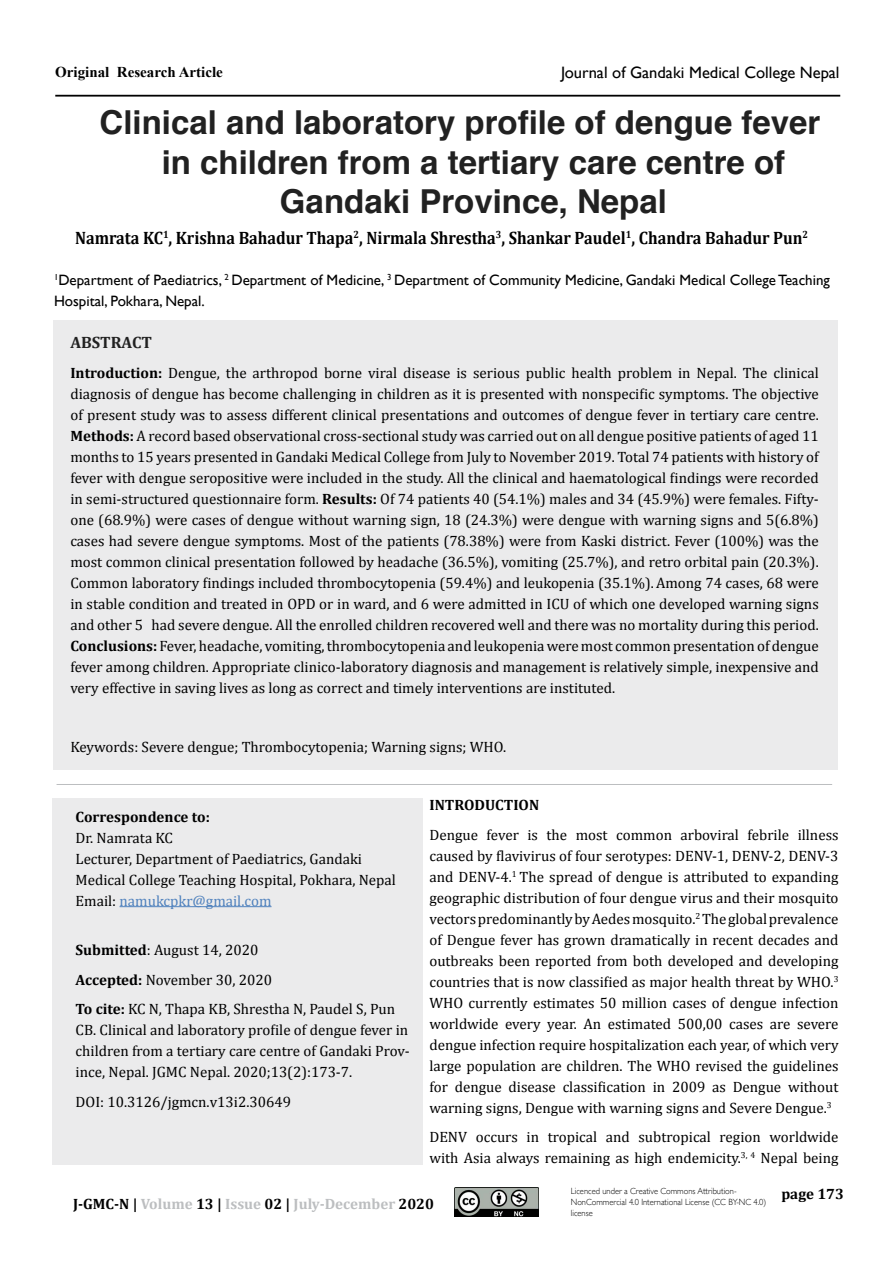
<style>
.page{position:relative;width:893px;height:1263px;background:#fff}
.page>*{position:absolute;margin:0;border:0;box-sizing:border-box;transform-origin:0 0}
.t1{font:700 33px "Helvetica";color:#212121}
.t2{font:700 18px "Cambria";color:#000;scale:.9 1}
.t3{font:16.5px "Gill Sans";color:#000}
.t4{font:700 16.5px "Cambria";color:#212121}
.t5{font:15px/21px "Cambria";color:#000}
.t6{font:15px/21px "Gill Sans";color:#000}
.t7{font:700 15px "Cambria";color:#bcbec0}
.t8{font:700 15px "Cambria";color:#000}
.t9{font:700 15px "Times New Roman";color:#000}
.t10{font:300 9px/10.8px "Gill Sans";color:#000;scale:.94 1}
.s1{font-weight:700}
.s2{color:#4f81bd}
.s3{color:#000}
</style>
<div class="page">
<hr style="left:55px;top:95px;width:785px;height:2px;background:#000">
<img style="left:455px;top:1188px;width:83px;height:29px">
<div style="left:53px;top:320px;width:785px;height:450px;background:#ebebec"></div>
<div style="left:53px;top:798px;width:370px;height:367px;background:#ebebec"></div>
<hr style="left:57px;top:784px;width:775px;height:1px;background:#bcbec0">
<hr style="left:120px;top:906px;width:152px;height:1px;background:#4f81bd">
<p class="t9" style="left:55px;top:62px;width:169px">Original Research Article</p>
<p class="t3" style="left:561px;top:63px;width:280px">Journal of Gandaki Medical College Nepal</p>
<h1 class="t1" style="left:100px;top:96px;width:722px">Clinical and laboratory profile of dengue fever</h1>
<h1 class="t1" style="left:162px;top:136px;width:625px">in children from a tertiary care centre of</h1>
<h1 class="t1" style="left:280px;top:175px;width:388px">Gandaki Province, Nepal</h1>
<p class="t2" style="left:75px;top:225px;width:816px">Namrata KC<sup>1</sup>, Krishna Bahadur Thapa<sup>2</sup>, Nirmala Shrestha<sup>3</sup>, Shankar Paudel<sup>1</sup>, Chandra Bahadur Pun<sup>2</sup></p>
<p class="t6" style="left:54px;top:270px;width:777px"><sup>1</sup>Department of Paediatrics, <sup>2</sup> Department of Medicine, <sup>3</sup> Department of Community Medicine, Gandaki Medical College Teaching<br>Hospital, Pokhara, Nepal.</p>
<p class="t4" style="left:70px;top:330px;width:83px">ABSTRACT</p>
<p class="t5" style="left:70px;top:362px;width:750px;text-align:justify"><span class="s1">Introduction:</span> Dengue, the arthropod borne viral disease is serious public health problem in Nepal. The clinical diagnosis of dengue has become challenging in children as it is presented with nonspecific symptoms. The objective of present study was to assess different clinical presentations and outcomes of dengue fever in tertiary care centre.<br><span class="s1">Methods:</span> A record based observational cross-sectional study was carried out on all dengue positive patients of aged 11 months to 15 years presented in Gandaki Medical College from July to November 2019. Total 74 patients with history of fever with dengue seropositive were included in the study. All the clinical and haematological findings were recorded in semi-structured questionnaire form. <span class="s1">Results:</span> Of 74 patients 40 (54.1%) males and 34 (45.9%) were females. Fifty&shy;one (68.9%) were cases of dengue without warning sign, 18 (24.3%) were dengue with warning signs and 5(6.8%) cases had severe dengue symptoms. Most of the patients (78.38%) were from Kaski district. Fever (100%) was the most common clinical presentation followed by headache (36.5%), vomiting (25.7%), and retro orbital pain (20.3%).<br>Common laboratory findings included thrombocytopenia (59.4%) and leukopenia (35.1%).Among 74 cases, 68 were in stable condition and treated in OPD or in ward, and 6 were admitted in ICU of which one developed warning signs and other 5 had severe dengue. All the enrolled children recovered well and there was no mortality during this period.<br><span class="s1">Conclusions:</span> Fever, headache, vomiting, thrombocytopenia and leukopenia were most common presentation of dengue fever among children. Appropriate clinico-laboratory diagnosis and management is relatively simple, inexpensive and very effective in saving lives as long as correct and timely interventions are instituted.</p>
<p class="t5" style="left:70px;top:736px;width:437px">Keywords: Severe dengue; Thrombocytopenia; Warning signs; WHO.</p>
<p class="t8" style="left:76px;top:806px;width:136px">Correspondence to:</p>
<p class="t5" style="left:76px;top:827px;width:322px">Dr. Namrata KC<br>Lecturer, Department of Paediatrics, Gandaki Medical College Teaching Hospital, Pokhara, Nepal Email: <span class="s2">namukcpkr@gmail.com</span></p>
<p class="t5" style="left:76px;top:935px;width:321px;line-height:29.5px"><span class="s1">Submitted</span>: August 14, 2020<br><span class="s1">Accepted:</span> November 30, 2020<br><span class="s1">To cite:</span> KC N, Thapa KB, Shrestha N, Paudel S, Pun</p>
<p class="t5" style="left:76px;top:1020px;width:336px;text-align:justify">CB. Clinical and laboratory profile of dengue fever in children from a tertiary care centre of Gandaki Prov&shy;ince, Nepal. JGMC Nepal. 2020;13(2):173-7.</p>
<p class="t5" style="left:76px;top:1091px;width:217px">DOI: 10.3126/jgmcn.v13i2.30649</p>
<p class="t8" style="left:429px;top:795px;width:111px">INTRODUCTION</p>
<p class="t5" style="left:429px;top:824px;width:411px;text-align:justify">Dengue fever is the most common arboviral febrile illness caused by flavivirus of four serotypes: DENV-1, DENV-2, DENV-3 and DENV-4.<sup>1</sup> The spread of dengue is attributed to expanding geographic distribution of four dengue virus and their mosquito vectors predominantly by Aedes mosquito.<sup>2</sup> The global prevalence of Dengue fever has grown dramatically in recent decades and outbreaks been reported from both developed and developing countries that is now classified as major health threat by WHO.<sup>3<br></sup>WHO currently estimates 50 million cases of dengue infection worldwide every year. An estimated 500,00 cases are severe dengue infection require hospitalization each year, of which very large population are children. The WHO revised the guidelines for dengue disease classification in 2009 as Dengue without warning signs, Dengue with warning signs and Severe Dengue.<sup>3</sup></p>
<p class="t5" style="left:429px;top:1127px;width:411px">DENV occurs in tropical and subtropical region worldwide with Asia always remaining as high endemicity.<sup>3,</sup> <sup>4</sup> Nepal being</p>
<p class="t7" style="left:73px;top:1193px;width:362px"><span class="s3">J-GMC-N |</span> Volume <span class="s3">13 |</span> Issue <span class="s3">02 |</span> July-December <span class="s3">2020</span></p>
<p class="t10" style="left:571px;top:1185px;width:209px">Licenced under a Creative Commons Attribution-<br>NonCommercial 4.0 International License (CC BY-NC 4.0) license</p>
<p class="t8" style="left:781px;top:1183px;width:64px">page 173</p>
</div>
